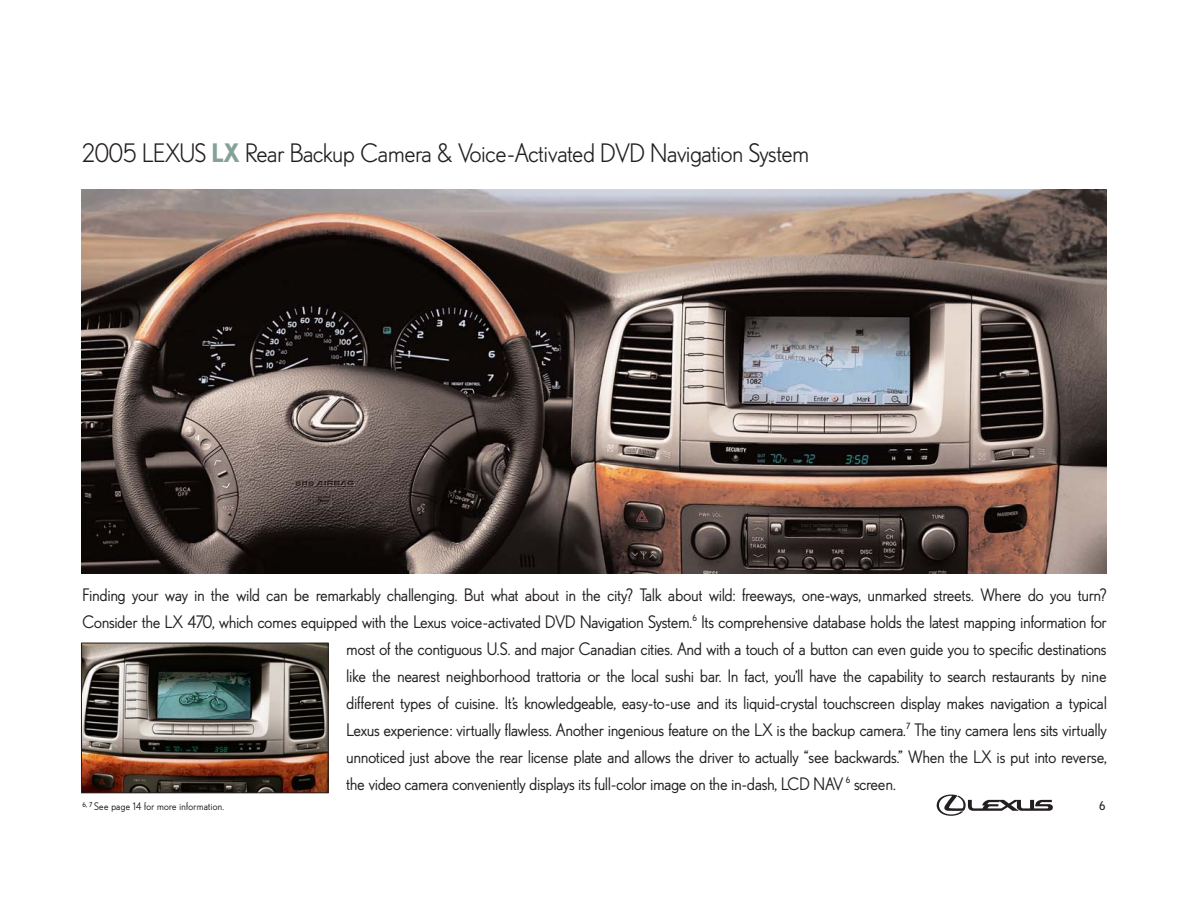
<style>
.page{position:relative;width:1188px;height:918px;background:#fff}
.page>*{position:absolute;margin:0;border:0;box-sizing:border-box;transform-origin:0 0}
.t1{font:25.5px "Lexus Nobel";letter-spacing:-.015em;color:#231f20}
.t2{font:500 17.25px "Lexus Nobel";color:#231f20}
.t3{font:12px "Lexus Nobel Display";color:#231f20}
.t4{font:500 10.5px "Lexus Nobel";letter-spacing:.025em;color:#231f20}
.s1{font-family:"Lexus Nobel SC"}
.s2{font-family:"Lexus Nobel SC";font-weight:700;color:#86a198}
</style>
<div class="page">
<img style="left:81px;top:189px;width:1026px;height:384px">
<img style="left:83px;top:645px;width:244px;height:146px">
<div style="left:81px;top:643px;width:248px;height:150px;border:1px solid #231f20"></div>
<svg style="left:937px;top:795px;width:116px;height:21px"></svg>
<h1 class="t1" style="left:82px;top:144px;width:729px"><span class="s1">2005 LEXUS</span> <span class="s2">LX</span> Rear Backup Camera &amp; Voice-Activated DVD Navigation System</h1>
<p class="t2" style="left:83px;top:589px;width:1026px">Finding your way in the wild can be remarkably challenging. But what about in the city? Talk about wild: freeways, one-ways, unmarked streets. Where do you turn?</p>
<p class="t2" style="left:83px;top:616px;width:1026px">Consider the LX 470, which comes equipped with the Lexus voice-activated DVD Navigation System.<sup>6</sup> Its comprehensive database holds the latest mapping information for</p>
<p class="t2" style="left:347px;top:643px;width:761px">most of the contiguous U.S. and major Canadian cities. And with a touch of a button can even guide you to specific destinations</p>
<p class="t2" style="left:347px;top:670px;width:762px">like the nearest neighborhood trattoria or the local sushi bar. In fact, you’ll have the capability to search restaurants by nine</p>
<p class="t2" style="left:347px;top:697px;width:762px">different types of cuisine. It’s knowledgeable, easy-to-use and its liquid-crystal touchscreen display makes navigation a typical</p>
<p class="t2" style="left:347px;top:724px;width:762px">Lexus experience: virtually flawless. Another ingenious feature on the LX is the backup camera.<sup>7</sup> The tiny camera lens sits virtually</p>
<p class="t2" style="left:347px;top:751px;width:762px">unnoticed just above the rear license plate and allows the driver to actually “see backwards.” When the LX is put into reverse,</p>
<p class="t2" style="left:347px;top:778px;width:551px">the video camera conveniently displays its full-color image on the in-dash, LCD NAV <sup>6</sup> screen.</p>
<p class="t4" style="left:82px;top:802px;width:143px"><sup>6,</sup> <sup>7</sup> See page 14 for more information.</p>
<p class="t3" style="left:1099px;top:800px;width:8px">6</p>
</div>
